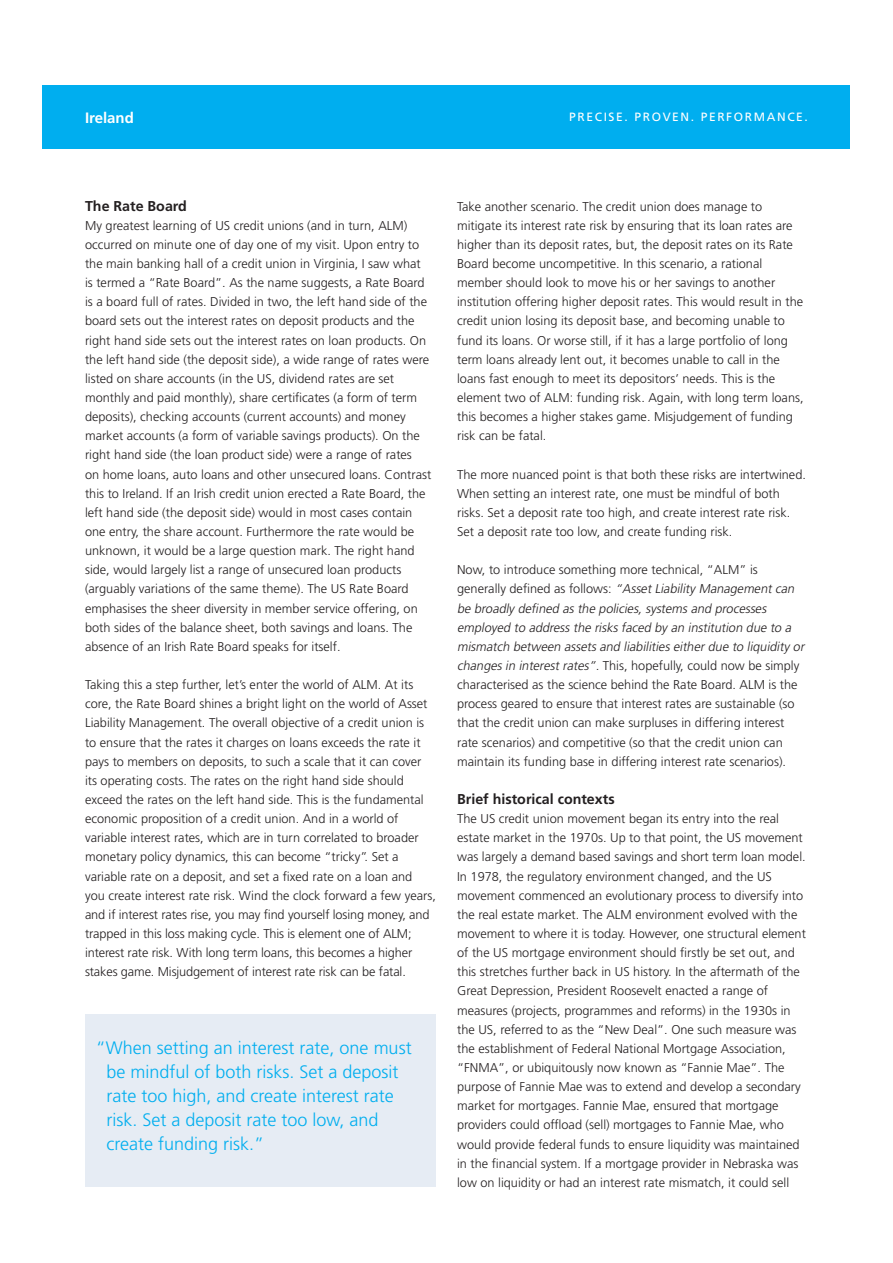
<style>
.page{position:relative;width:893px;height:1263px;background:#fff}
.page>*{position:absolute;margin:0;border:0;box-sizing:border-box;transform-origin:0 0}
.t1{font:300 18px/24px "Frutiger LT Std";color:#00aeef}
.Descriptor{font:700 15px "Frutiger LT Std";color:#fff}
.Subheading_1{font:700 14.25px "Frutiger LT Std";color:#231f20}
.Body_copy{font:300 12.75px/19.2px "Frutiger LT Std";color:#231f20}
.Strapline{font:12px "Frutiger LT Std";letter-spacing:.135em;color:#fff}
.s1{font-style:italic}
</style>
<div class="page">
<div style="left:43px;top:85px;width:807px;height:64px;background:#00aeef"></div>
<div style="left:85px;top:1014px;width:351px;height:173px;background:#e6ecf4"></div>
<p class="Descriptor" style="left:85px;top:109px;width:50px">Ireland</p>
<p class="Strapline" style="left:569px;top:110px;width:240px">PRECISE. PROVEN. PERFORMANCE.</p>
<p class="Subheading_1" style="left:85px;top:197px;width:103px">The Rate Board</p>
<p class="Body_copy" style="left:85px;top:216px;width:348px">My greatest learning of US credit unions (and in turn, ALM) occurred on minute one of day one of my visit. Upon entry to the main banking hall of a credit union in Virginia, I saw what is termed a “Rate Board”. As the name suggests, a Rate Board is a board full of rates. Divided in two, the left hand side of the board sets out the interest rates on deposit products and the right hand side sets out the interest rates on loan products. On the left hand side (the deposit side), a wide range of rates were listed on share accounts (in the US, dividend rates are set monthly and paid monthly), share certificates (a form of term deposits), checking accounts (current accounts) and money market accounts (a form of variable savings products). On the right hand side (the loan product side) were a range of rates<br>on home loans, auto loans and other unsecured loans. Contrast this to Ireland. If an Irish credit union erected a Rate Board, the left hand side (the deposit side) would in most cases contain one entry, the share account. Furthermore the rate would be unknown, it would be a large question mark. The right hand side, would largely list a range of unsecured loan products (arguably variations of the same theme). The US Rate Board emphasises the sheer diversity in member service offering, on both sides of the balance sheet, both savings and loans. The absence of an Irish Rate Board speaks for itself.</p>
<p class="Body_copy" style="left:85px;top:675px;width:352px">Taking this a step further, let’s enter the world of ALM. At its core, the Rate Board shines a bright light on the world of Asset Liability Management. The overall objective of a credit union is to ensure that the rates it charges on loans exceeds the rate it pays to members on deposits, to such a scale that it can cover its operating costs. The rates on the right hand side should exceed the rates on the left hand side. This is the fundamental economic proposition of a credit union. And in a world of variable interest rates, which are in turn correlated to broader monetary policy dynamics, this can become “tricky”. Set a variable rate on a deposit, and set a fixed rate on a loan and<br>you create interest rate risk. Wind the clock forward a few years, and if interest rates rise, you may find yourself losing money, and trapped in this loss making cycle. This is element one of ALM; interest rate risk. With long term loans, this becomes a higher stakes game. Misjudgement of interest rate risk can be fatal.</p>
<p class="t1" style="left:106px;top:1035px;width:307px;text-indent:-10px">“When setting an interest rate, one must be mindful of both risks. Set a deposit rate too high, and create interest rate risk. Set a deposit rate too low, and create funding risk.”</p>
<p class="Body_copy" style="left:457px;top:197px;width:348px">Take another scenario. The credit union does manage to mitigate its interest rate risk by ensuring that its loan rates are higher than its deposit rates, but, the deposit rates on its Rate Board become uncompetitive. In this scenario, a rational member should look to move his or her savings to another institution offering higher deposit rates. This would result in the credit union losing its deposit base, and becoming unable to fund its loans. Or worse still, if it has a large portfolio of long term loans already lent out, it becomes unable to call in the loans fast enough to meet its depositors’ needs. This is the element two of ALM: funding risk. Again, with long term loans, this becomes a higher stakes game. Misjudgement of funding risk can be fatal.</p>
<p class="Body_copy" style="left:457px;top:465px;width:350px">The more nuanced point is that both these risks are intertwined.<br>When setting an interest rate, one must be mindful of both risks. Set a deposit rate too high, and create interest rate risk.<br>Set a deposit rate too low, and create funding risk.</p>
<p class="Body_copy" style="left:457px;top:560px;width:351px">Now, to introduce something more technical, “ALM” is<br>g e n e ra l l y d efi n e d a s fo l l ows : <span class="s1">“Asset Liability Management can be broadly defined as the policies, systems and processes employed to address the risks faced by an institution due to a mismatch between assets and liabilities either due to liquidity or changes in interest rates”.</span> This, hopefully, could now be simply characterised as the science behind the Rate Board. ALM is the process geared to ensure that interest rates are sustainable (so that the credit union can make surpluses in differing interest rate scenarios) and competitive (so that the credit union can maintain its funding base in differing interest rate scenarios).</p>
<p class="Subheading_1" style="left:457px;top:791px;width:159px">Brief historical contexts</p>
<p class="Body_copy" style="left:457px;top:809px;width:350px">The US credit union movement began its entry into the real estate market in the 1970s. Up to that point, the US movement was largely a demand based savings and short term loan model.<br>In 1978, the regulatory environment changed, and the US movement commenced an evolutionary process to diversify into the real estate market. The ALM environment evolved with the movement to where it is today. However, one structural element of the US mortgage environment should firstly be set out, and this stretches further back in US history. In the aftermath of the Great Depression, President Roosevelt enacted a range of measures (projects, programmes and reforms) in the 1930s in the US, referred to as the “New Deal”. One such measure was the establishment of Federal National Mortgage Association, “FNMA”, or ubiquitously now known as “Fannie Mae”. The purpose of Fannie Mae was to extend and develop a secondary market for mortgages. Fannie Mae, ensured that mortgage providers could offload (sell) mortgages to Fannie Mae, who would provide federal funds to ensure liquidity was maintained in the financial system. If a mortgage provider in Nebraska was low on liquidity or had an interest rate mismatch, it could sell</p>
</div>
